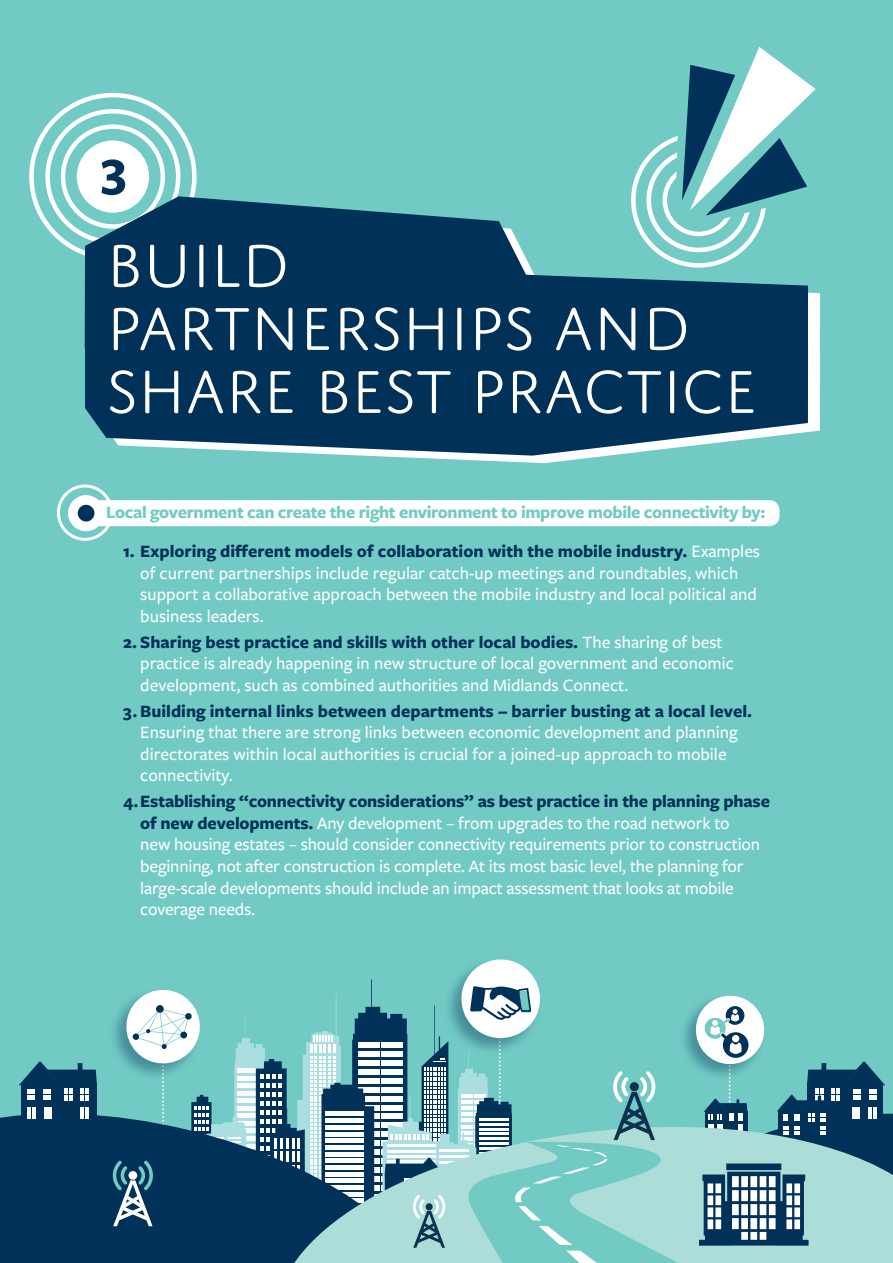
<style>
.page{position:relative;width:893px;height:1263px;background:#72cac5}
.page>*{position:absolute;margin:0;border:0;box-sizing:border-box;transform-origin:0 0}
.t1{font:300 64.5px/63px "Domus Titling";letter-spacing:-.005em;color:#fff}
.t2{font:700 52.5px "Freight Sans Pro";color:#003159}
.t3{font:500 18px/21.6px "Freight Sans Pro";color:#fff}
.t4{font:700 18px "Freight Sans Pro";letter-spacing:-.02em;color:#72cac5}
.t5{font:700 18px "Freight Sans Pro";color:#003159}
.s1{font-weight:700;color:#003159}
</style>
<div class="page">
<svg style="left:374px;top:341px;width:446px;height:122px"></svg>
<div style="left:646px;top:148px;width:105px;height:104px;border:5px solid #fff;border-radius:50%"></div>
<div style="left:662px;top:164px;width:73px;height:72px;border:4px solid #fff;border-radius:50%"></div>
<svg style="left:675px;top:47px;width:141px;height:179px"></svg>
<div style="left:57px;top:484px;width:56px;height:57px;border:3px solid #fff;border-radius:50%"></div>
<div style="left:85px;top:500px;width:695px;height:26px;background:#fff;border-radius:11px"></div>
<div style="left:69px;top:496px;width:34px;height:34px;background:#fff;border-radius:50%"></div>
<div style="left:68px;top:495px;width:36px;height:36px;border:2px solid #fff;border-radius:50%"></div>
<svg style="left:77px;top:504px;width:19px;height:19px"></svg>
<div style="left:75px;top:502px;width:22px;height:22px;border:2px solid #fff;border-radius:50%"></div>
<div style="left:29px;top:93px;width:168px;height:167px;border:4px solid #fff;border-radius:50%"></div>
<div style="left:45px;top:109px;width:135px;height:135px;border:4px solid #fff;border-radius:50%"></div>
<div style="left:61px;top:124px;width:104px;height:105px;border:4px solid #fff;border-radius:50%"></div>
<div style="left:79px;top:143px;width:68px;height:67px;background:#fff;border-radius:50%"></div>
<div style="left:77px;top:140px;width:72px;height:73px;border:4px solid #fff;border-radius:50%"></div>
<svg style="left:85px;top:196px;width:446px;height:78px;fill:#003159"></svg>
<div style="left:85px;top:274px;width:723px;height:60px;background:#003159"></div>
<svg style="left:85px;top:334px;width:723px;height:122px;background:#134367"></svg>
<div style="left:0;top:1115px;width:113px;height:148px;background:#003159"></div>
<div style="left:21px;top:1083px;width:76px;height:44px;background:#003159"></div>
<svg style="left:19px;top:1061px;width:78px;height:58px"></svg>
<svg style="left:113px;top:959px;width:780px;height:304px"></svg>
<h2 class="t2" style="left:101px;top:132px;width:27px">3</h2>
<h1 class="t1" style="left:106px;top:233px;width:653px">BUILD<br>PARTNERSHIPS AND<br>SHARE BEST PRACTICE</h1>
<p class="t4" style="left:106px;top:500px;width:661px">Local government can create the right environment to improve mobile connectivity by:</p>
<p class="t3" style="left:140px;top:539px;width:621px;text-indent:-17px"><span class="s1">1. Exploring different models of collaboration with the mobile industry.</span> Examples of current partnerships include regular catch-up meetings and roundtables, which support a collaborative approach between the mobile industry and local political and business leaders.</p>
<p class="t3" style="left:140px;top:630px;width:595px;text-indent:-17px"><span class="s1">2. Sharing best practice and skills with other local bodies.</span> The sharing of best practice is already happening in new structure of local government and economic development, such as combined authorities and Midlands Connect.</p>
<p class="t5" style="left:123px;top:698px;width:630px">3. Building internal links between departments – barrier busting at a local level.</p>
<p class="t3" style="left:140px;top:721px;width:599px">Ensuring that there are strong links between economic development and planning directorates within local authorities is crucial for a joined-up approach to mobile connectivity.</p>
<p class="t3" style="left:140px;top:790px;width:631px;text-indent:-17px"><span class="s1">4.Establishing “connectivity considerations” as best practice in the planning phase of new developments.</span> Any development – from upgrades to the road network to<br>new housing estates – should consider connectivity requirements prior to construction beginning, not after construction is complete. At its most basic level, the planning for large-scale developments should include an impact assessment that looks at mobile coverage needs.</p>
</div>
